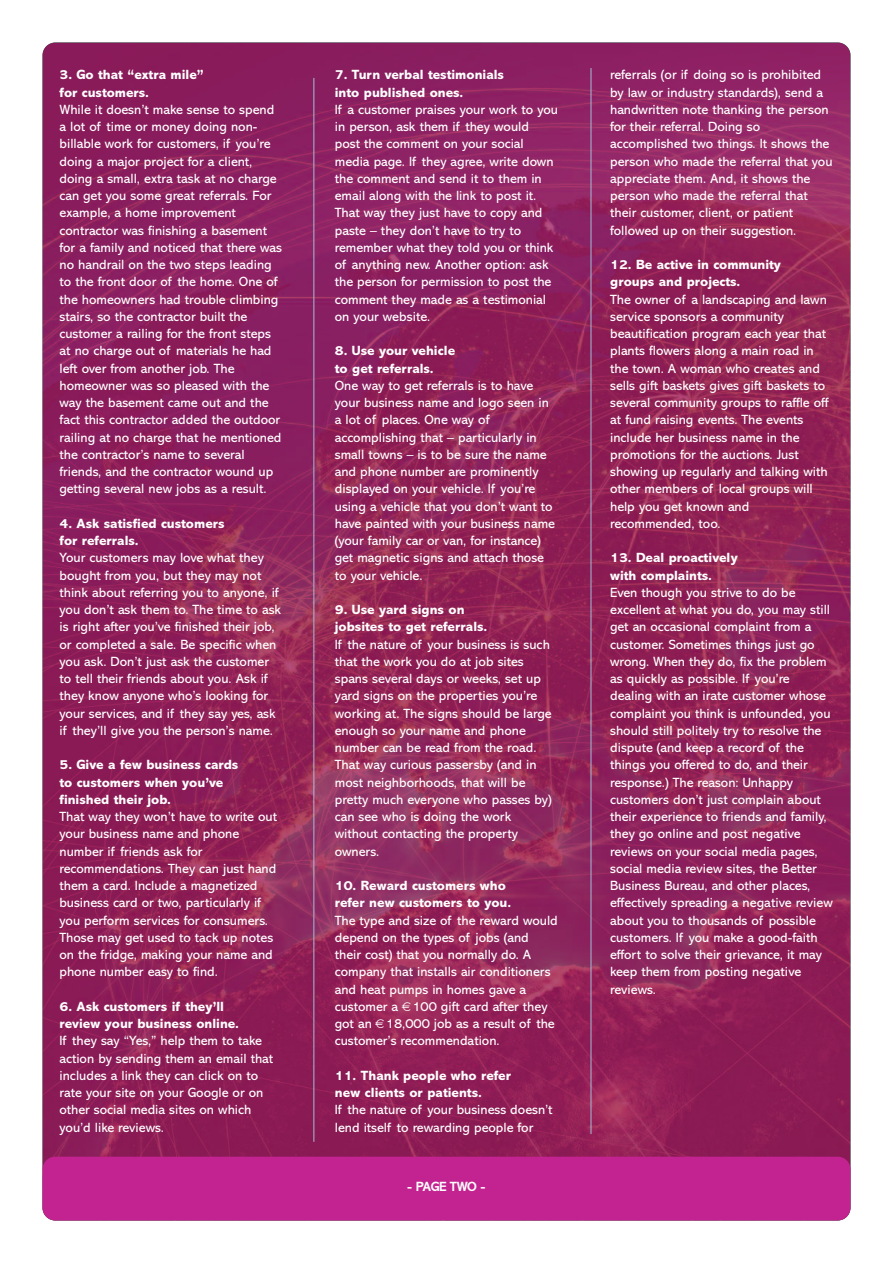
<style>
.page{position:relative;width:893px;height:1263px;background:#fff}
.page>*{position:absolute;margin:0;border:0;box-sizing:border-box;transform-origin:0 0}
.t1{font:13.5px/17.2px "Abadi";color:#fff}
.t2{font:800 13.5px/17.2px "Abadi";color:#fff}
.t3{font:700 13.5px "Abadi";letter-spacing:-.025em;color:#fff}
</style>
<div class="page">
<img style="left:43px;top:43px;width:807px;height:1177px;border-radius:13px">
<div style="left:43px;top:1157px;width:807px;height:63px;background:#c32390;border-radius:13px"></div>
<hr style="left:314px;top:78px;width:1px;height:1064px;background:#a4bdd9">
<hr style="left:591px;top:68px;width:1px;height:1066px;background:#a4bdd9">
<svg style="left:402px;top:1002px;width:8px;height:9px"></svg>
<svg style="left:375px;top:1019px;width:9px;height:9px"></svg>
<p class="t2" style="left:60px;top:67px;width:146px">3. Go that “extra mile” for customers.</p>
<p class="t1" style="left:60px;top:102px;width:224px">While it doesn’t make sense to spend a lot of time or money doing non&shy;billable work for customers, if you’re doing a major project for a client, doing a small, extra task at no charge can get you some great referrals. For example, a home improvement contractor was finishing a basement for a family and noticed that there was no handrail on the two steps leading to the front door of the home. One of the homeowners had trouble climbing stairs, so the contractor built the customer a railing for the front steps at no charge out of materials he had left over from another job. The homeowner was so pleased with the way the basement came out and the fact this contractor added the outdoor railing at no charge that he mentioned the contractor’s name to several friends, and the contractor wound up getting several new jobs as a result.</p>
<p class="t2" style="left:60px;top:516px;width:167px">4. Ask satisfied customers for referrals.</p>
<p class="t1" style="left:60px;top:550px;width:223px">Your customers may love what they bought from you, but they may not think about referring you to anyone, if you don’t ask them to. The time to ask is right after you’ve finished their job, or completed a sale. Be specific when you ask. Don’t just ask the customer to tell their friends about you. Ask if they know anyone who’s looking for your services, and if they say yes, ask if they’ll give you the person’s name.</p>
<p class="t2" style="left:60px;top:757px;width:180px">5. Give a few business cards to customers when you’ve finished their job.</p>
<p class="t1" style="left:60px;top:809px;width:219px">That way they won’t have to write out your business name and phone number if friends ask for recommendations. They can just hand them a card. Include a magnetized business card or two, particularly if you perform services for consumers.<br>Those may get used to tack up notes on the fridge, making your name and phone number easy to find.</p>
<p class="t2" style="left:60px;top:999px;width:181px">6. Ask customers if they’ll review your business online.</p>
<p class="t1" style="left:60px;top:1033px;width:215px">If they say “Yes,” help them to take action by sending them an email that includes a link they can click on to rate your site on your Google or on other social media sites on which you’d like reviews.</p>
<p class="t2" style="left:335px;top:67px;width:171px">7. Turn verbal testimonials into published ones.</p>
<p class="t1" style="left:335px;top:102px;width:225px">If a customer praises your work to you in person, ask them if they would<br>post the comment on your social media page. If they agree, write down the comment and send it to them in email along with the link to post it.<br>That way they just have to copy and paste – they don’t have to try to remember what they told you or think of anything new. Another option: ask the person for permission to post the comment they made as a testimonial on your website.</p>
<p class="t2" style="left:335px;top:343px;width:122px">8. Use your vehicle to get referrals.</p>
<p class="t1" style="left:335px;top:378px;width:222px">One way to get referrals is to have your business name and logo seen in a lot of places. One way of accomplishing that – particularly in small towns – is to be sure the name and phone number are prominently displayed on your vehicle. If you’re using a vehicle that you don’t want to have painted with your business name (your family car or van, for instance) get magnetic signs and attach those to your vehicle.</p>
<p class="t2" style="left:335px;top:602px;width:154px">9. Use yard signs on jobsites to get referrals.</p>
<p class="t1" style="left:335px;top:637px;width:218px">If the nature of your business is such that the work you do at job sites spans several days or weeks, set up yard signs on the properties you’re working at. The signs should be large enough so your name and phone number can be read from the road.<br>That way curious passersby (and in most neighborhoods, that will be pretty much everyone who passes by) can see who is doing the work without contacting the property owners.</p>
<p class="t2" style="left:335px;top:878px;width:178px">10. Reward customers who refer new customers to you.</p>
<p class="t1" style="left:335px;top:913px;width:225px">The type and size of the reward would depend on the types of jobs (and their cost) that you normally do. A company that installs air conditioners and heat pumps in homes gave a customer a 100 gift card after they got an 18,000 job as a result of the customer’s recommendation.</p>
<p class="t2" style="left:335px;top:1068px;width:178px">11. Thank people who refer new clients or patients.</p>
<p class="t1" style="left:335px;top:1102px;width:219px">If the nature of your business doesn’t lend itself to rewarding people for</p>
<p class="t3" style="left:407px;top:1182px;width:80px">- PAGE TWO -</p>
<p class="t1" style="left:610px;top:67px;width:224px">referrals (or if doing so is prohibited by law or industry standards), send a handwritten note thanking the person for their referral. Doing so accomplished two things. It shows the person who made the referral that you appreciate them. And, it shows the person who made the referral that their customer, client, or patient followed up on their suggestion.</p>
<p class="t2" style="left:610px;top:257px;width:172px">12. Be active in community groups and projects.</p>
<p class="t1" style="left:610px;top:292px;width:220px">The owner of a landscaping and lawn service sponsors a community beautification program each year that plants flowers along a main road in the town. A woman who creates and sells gift baskets gives gift baskets to several community groups to raffle off at fund raising events. The events include her business name in the promotions for the auctions. Just showing up regularly and talking with other members of local groups will help you get known and recommended, too.</p>
<p class="t2" style="left:610px;top:550px;width:129px">13. Deal proactively with complaints.</p>
<p class="t1" style="left:610px;top:585px;width:224px">Even though you strive to do be excellent at what you do, you may still get an occasional complaint from a customer. Sometimes things just go wrong. When they do, fix the problem as quickly as possible. If you’re dealing with an irate customer whose complaint you think is unfounded, you should still politely try to resolve the dispute (and keep a record of the things you offered to do, and their response.) The reason: Unhappy customers don’t just complain about their experience to friends and family, they go online and post negative reviews on your social media pages, social media review sites, the Better Business Bureau, and other places, effectively spreading a negative review about you to thousands of possible customers. If you make a good-faith effort to solve their grievance, it may keep them from posting negative reviews.</p>
</div>
